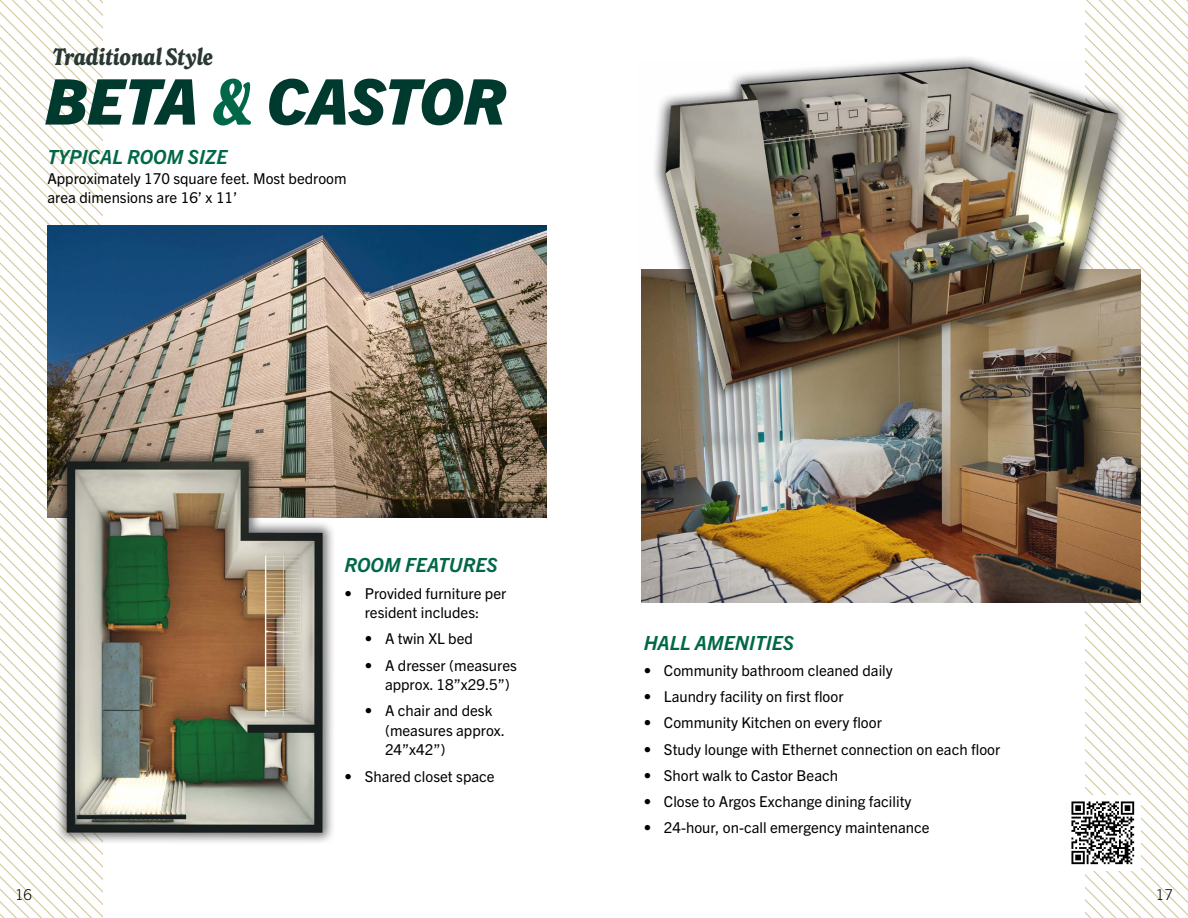
<style>
.page{position:relative;width:1188px;height:918px;background:#fff}
.page>*{position:absolute;margin:0;border:0;box-sizing:border-box;transform-origin:0 0}
.t1{font:italic 800 63px "Trade Gothic Next LT Pro";letter-spacing:-.005em;color:#003a2f}
.t2{font:italic 700 condensed 22.95px "New Spirit";color:#2a3834}
.t3{font:italic 700 19.5px "Trade Gothic Next LT Pro";color:#006848}
.t4{font:15px/19.5px "Trade Gothic Next LT Pro";color:#000}
.t5{font:300 15px "Trade Gothic Next LT Pro";color:#000}
.s1{font-family:"New Spirit";font-weight:700;font-stretch:condensed;color:#006848}
</style>
<div class="page">
<svg style="left:0;top:0;width:102px;height:107px"></svg>
<svg style="left:0;top:107px;width:102px;height:811px"></svg>
<svg style="left:1086px;top:0;width:102px;height:107px"></svg>
<svg style="left:1086px;top:107px;width:102px;height:811px"></svg>
<img style="left:47px;top:226px;width:500px;height:291px">
<img style="left:641px;top:269px;width:500px;height:333px">
<img style="left:1071px;top:795px;width:70px;height:76px">
<div style="left:652px;top:53px;width:478px;height:350px;background:#fff"></div>
<img style="left:641px;top:60px;width:488px;height:343px">
<div style="left:54px;top:449px;width:281px;height:396px;background:#000;opacity:.53"></div>
<img style="left:58px;top:447px;width:275px;height:395px">
<h2 class="t2" style="left:53px;top:43px;width:162px">Traditional Style</h2>
<h1 class="t1" style="left:45px;top:58px;width:462px">BETA <span class="s1">&amp;</span> CASTOR</h1>
<h3 class="t3" style="left:47px;top:143px;width:182px">TYPICAL ROOM SIZE</h3>
<p class="t4" style="left:47px;top:167px;width:301px">Approximately 170 square feet. Most bedroom area dimensions are 16’ x 11’</p>
<h3 class="t3" style="left:345px;top:552px;width:155px">ROOM FEATURES</h3>
<p class="t4" style="left:345px;top:582px;width:163px;text-align:center">• Provided furniture per resident includes:</p>
<p class="t4" style="left:365px;top:628px;width:110px">• A twin XL bed</p>
<p class="t4" style="left:385px;top:654px;width:133px;text-indent:-20px">• A dresser (measures approx. 18”x29.5”)</p>
<p class="t4" style="left:385px;top:700px;width:121px;text-indent:-20px">• A chair and desk (measures approx.<br>24”x42”)</p>
<p class="t4" style="left:345px;top:765px;width:152px">• Shared closet space</p>
<h3 class="t3" style="left:644px;top:629px;width:152px">HALL AMENITIES</h3>
<p class="t4" style="left:644px;top:660px;width:251px">• Community bathroom cleaned daily</p>
<p class="t4" style="left:644px;top:686px;width:201px">• Laundry facility on first floor</p>
<p class="t4" style="left:644px;top:712px;width:240px">• Community Kitchen on every floor</p>
<p class="t4" style="left:644px;top:738px;width:358px">• Study lounge with Ethernet connection on each floor</p>
<p class="t4" style="left:644px;top:765px;width:196px">• Short walk to Castor Beach</p>
<p class="t4" style="left:644px;top:791px;width:269px">• Close to Argos Exchange dining facility</p>
<p class="t4" style="left:644px;top:817px;width:287px">• 24-hour, on-call emergency maintenance</p>
<p class="t5" style="left:15px;top:884px;width:19px">16</p>
<p class="t5" style="left:1156px;top:884px;width:19px">17</p>
</div>
